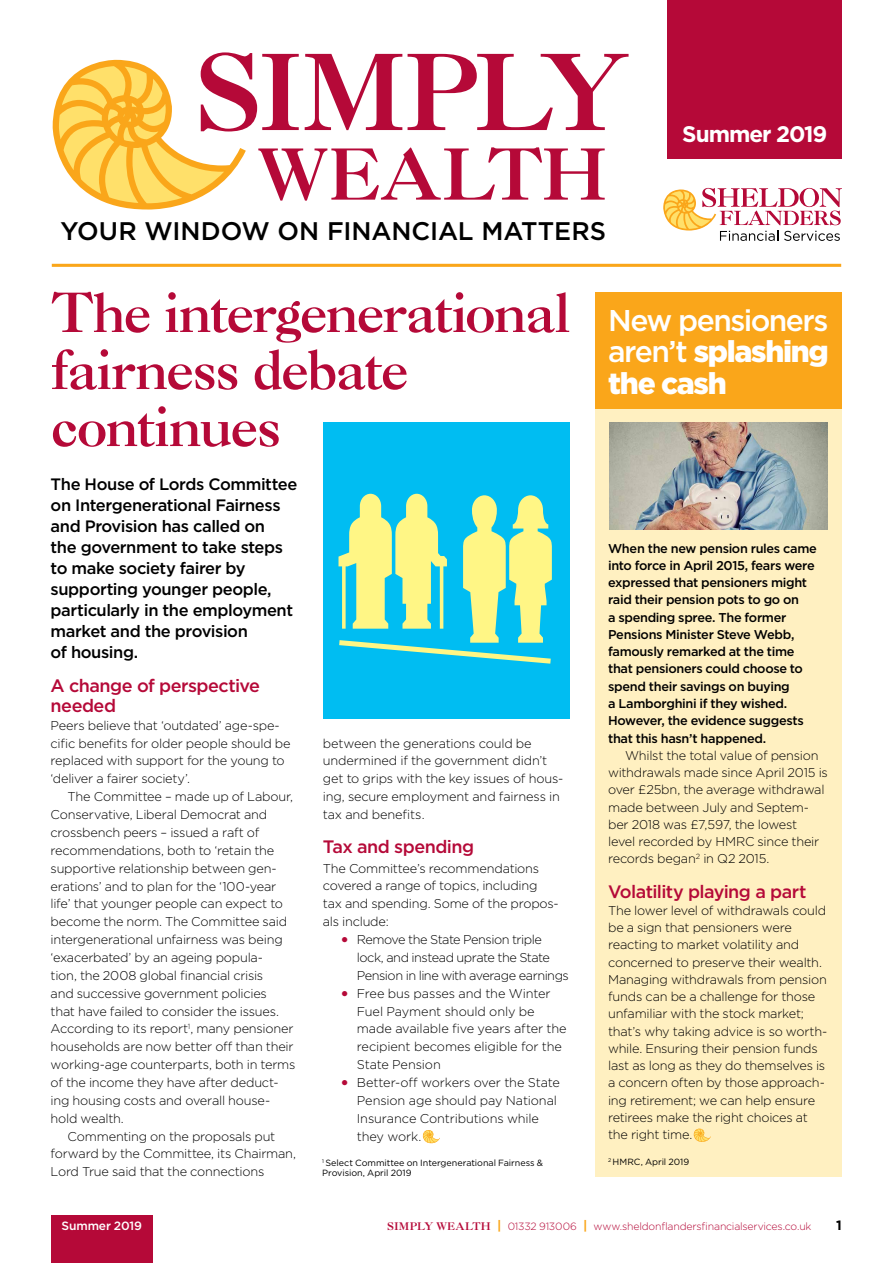
<style>
.page{position:relative;width:893px;height:1263px;background:#fff}
.page>*{position:absolute;margin:0;border:0;box-sizing:border-box;transform-origin:0 0}
.t1{font:104.55px "Caslon 3 LT Std";letter-spacing:-.06em;color:#b50938}
.t2{font:70.2px "Caslon 3 LT Std";letter-spacing:-.02em;color:#b50938}
.t3{font:54px/57px "Caslon 3 LT Std";letter-spacing:-.025em;color:#b50938}
.t4{font:500 30px/31.5px "Gotham";letter-spacing:-.05em;color:#fff;text-align:justify}
.t5{font:500 25.5px "Gotham";letter-spacing:-.005em;color:#000}
.t6{font:700 22.5px "Gotham";letter-spacing:-.045em;color:#fff}
.t7{font:500 18px/19.5px "Gotham";letter-spacing:-.03em;color:#b50938}
.t8{font:500 16.5px/21px "Gotham";letter-spacing:-.025em;color:#000}
.t9{font:700 13.5px "Gotham";color:#000}
.t10{font:300 12.75px/17.2px "Gotham";letter-spacing:-.015em;color:#000}
.t11{font:500 12.75px/17.2px "Gotham";letter-spacing:-.025em;color:#000}
.t12{font:300 12.75px/17.9px "Gotham";letter-spacing:-.04em;color:#000}
.t13{font:500 12px "Gotham";letter-spacing:-.01em;color:#fff}
.t14{font:300 10.5px "Gotham";letter-spacing:-.015em;color:#b50938}
.t15{font:9px "Gotham";letter-spacing:-.005em;color:#000}
.s1{font-weight:900}
.s2{font-size:21px;color:#b50938}
.s3{font-family:"Caslon 3 LT Std";font-weight:400}
.s4{font-weight:700;font-size:12.6px;color:#faa61a}
</style>
<div class="page">
<svg style="left:422px;top:1130px;width:18px;height:14px"></svg>
<div style="left:595px;top:337px;width:247px;height:839px;background:#fff0c1"></div>
<svg style="left:693px;top:1128px;width:18px;height:14px"></svg>
<div style="left:595px;top:292px;width:247px;height:116px;background:#faa61a"></div>
<div style="left:323px;top:422px;width:247px;height:297px;background:#00bdf2"></div>
<svg style="left:338px;top:494px;width:214px;height:170px"></svg>
<img style="left:609px;top:422px;width:219px;height:107px">
<div style="left:51px;top:1215px;width:102px;height:48px;background:#b50938"></div>
<div style="left:668px;top:0;width:174px;height:158px;background:#b50938"></div>
<svg style="left:52px;top:59px;width:194px;height:151px"></svg>
<svg style="left:663px;top:188px;width:179px;height:53px"></svg>
<hr style="left:52px;top:264px;width:789px;height:3px;background:#faa61a">
<h1 class="t1" style="left:194px;top:28px;width:439px">SIMPLY</h1>
<h2 class="t2" style="left:258px;top:131px;width:351px">WEALTH</h2>
<h3 class="t5" style="left:60px;top:214px;width:547px">YOUR WINDOW ON FINANCIAL MATTERS</h3>
<h3 class="t6" style="left:682px;top:119px;width:146px">Summer 2019</h3>
<h3 class="t3" style="left:51px;top:284px;width:520px">The intergenerational fairness debate continues</h3>
<h3 class="t4" style="left:608px;top:304px;width:222px">New pensioners aren’t <span class="s1">splashing the cash</span></h3>
<p class="t8" style="left:51px;top:473px;width:248px">The House of Lords Committee on Intergenerational Fairness and Provision has called on<br>the government to take steps to make society fairer by supporting younger people, particularly in the employment market and the provision<br>of housing.</p>
<h3 class="t7" style="left:51px;top:676px;width:211px">A change of perspective needed</h3>
<p class="t10" style="left:51px;top:716px;width:241px;line-height:17.9px">Peers believe that ‘outdated’ age-spe&shy;cific benefits for older people should be replaced with support for the young to ‘deliver a fairer society’.</p>
<p class="t10" style="left:68px;top:788px;width:227px">The Committee – made up of Labour,</p>
<p class="t10" style="left:51px;top:805px;width:218px">Conservative, Liberal Democrat and</p>
<p class="t10" style="left:51px;top:823px;width:210px">crossbench peers – issued a raft of</p>
<p class="t10" style="left:51px;top:841px;width:225px">recommendations, both to ‘retain the</p>
<p class="t10" style="left:51px;top:859px;width:228px">supportive relationship between gen-</p>
<p class="t10" style="left:51px;top:877px;width:227px">erations’ and to plan for the ‘100-year</p>
<p class="t10" style="left:51px;top:895px;width:234px">life’ that younger people can expect to</p>
<p class="t10" style="left:51px;top:913px;width:238px">become the norm. The Committee said</p>
<p class="t10" style="left:51px;top:931px;width:234px">intergenerational unfairness was being</p>
<p class="t10" style="left:51px;top:948px;width:214px">‘exacerbated’ by an ageing popula-</p>
<p class="t10" style="left:51px;top:966px;width:214px">tion, the 2008 global financial crisis</p>
<p class="t10" style="left:51px;top:984px;width:218px">and successive government policies</p>
<p class="t10" style="left:51px;top:1002px;width:230px">that have failed to consider the issues.</p>
<p class="t10" style="left:51px;top:1020px;width:244px">According to its report<sup>1</sup>, many pensioner</p>
<p class="t10" style="left:51px;top:1038px;width:244px">households are now better off than their</p>
<p class="t10" style="left:51px;top:1055px;width:246px">working-age counterparts, both in terms</p>
<p class="t10" style="left:51px;top:1073px;width:229px">of the income they have after deduct-</p>
<p class="t10" style="left:51px;top:1091px;width:221px">ing housing costs and overall house-</p>
<p class="t10" style="left:51px;top:1109px;width:75px">hold wealth.</p>
<p class="t10" style="left:68px;top:1127px;width:209px">Commenting on the proposals put</p>
<p class="t10" style="left:51px;top:1145px;width:247px">forward by the Committee, its Chairman,</p>
<p class="t10" style="left:51px;top:1163px;width:215px">Lord True said that the connections</p>
<p class="t10" style="left:323px;top:734px;width:242px;line-height:17.9px">between the generations could be undermined if the government didn’t get to grips with the key issues of hous&shy;ing, secure employment and fairness in tax and benefits.</p>
<h3 class="t7" style="left:323px;top:837px;width:153px">Tax and spending</h3>
<p class="t10" style="left:323px;top:859px;width:237px;line-height:17.9px">The Committee’s recommendations covered a range of topics, including tax and spending. Some of the propos&shy;als include:</p>
<p class="t12" style="left:357px;top:930px;width:214px;text-indent:-17px"><span class="s2">•</span> Remove the State Pension triple lock, and instead uprate the State<br>Pension in line with average earnings</p>
<p class="t10" style="left:357px;top:984px;width:211px;line-height:17.9px;text-indent:-17px"><span class="s2">•</span> Free bus passes and the Winter<br>Fuel Payment should only be made available five years after the recipient becomes eligible for the<br>State Pension</p>
<p class="t10" style="left:357px;top:1073px;width:204px;line-height:17.9px;text-indent:-17px"><span class="s2">•</span> Better-off workers over the State<br>Pension age should pay National<br>Insurance Contributions while they work.</p>
<p class="t11" style="left:608px;top:539px;width:210px">When the new pension rules came into force in April 2015, fears were expressed that pensioners might raid their pension pots to go on<br>a spending spree. The former<br>Pensions Minister Steve Webb, famously remarked at the time that pensioners could choose to spend their savings on buying<br>a Lamborghini if they wished.<br>However, the evidence suggests that this hasn’t happened.</p>
<p class="t10" style="left:608px;top:746px;width:221px;text-indent:17px">Whilst the total value of pension withdrawals made since April 2015 is over £25bn, the average withdrawal made between July and Septem&shy;ber 2018 was £7,597, the lowest level recorded by HMRC since their records began<sup>2</sup> in Q2 2015.</p>
<h3 class="t7" style="left:608px;top:881px;width:200px">Volatility playing a part</h3>
<p class="t10" style="left:608px;top:901px;width:221px">The lower level of withdrawals could be a sign that pensioners were reacting to market volatility and concerned to preserve their wealth.<br>Managing withdrawals from pension funds can be a challenge for those unfamiliar with the stock market; that’s why taking advice is so worth&shy;while. Ensuring their pension funds last as long as they do themselves is a concern often by those approach&shy;ing retirement; we can help ensure retirees make the right choices at the right time.</p>
<p class="t15" style="left:322px;top:1157px;width:222px"><sup>1</sup> Select Committee on Intergenerational Fairness &amp;</p>
<p class="t15" style="left:608px;top:1156px;width:83px"><sup>2</sup> HMRC, April 2019</p>
<p class="t15" style="left:322px;top:1167px;width:91px">Provision, April 2019</p>
<p class="t13" style="left:61px;top:1218px;width:82px">Summer 2019</p>
<p class="t14" style="left:387px;top:1220px;width:426px"><span class="s3">SIMPLY WEALTH</span> <span class="s4">|</span> 01332 913006 <span class="s4">|</span> www.sheldonflandersfinancialservices.co.uk</p>
<p class="t9" style="left:836px;top:1216px;width:7px">1</p>
</div>
